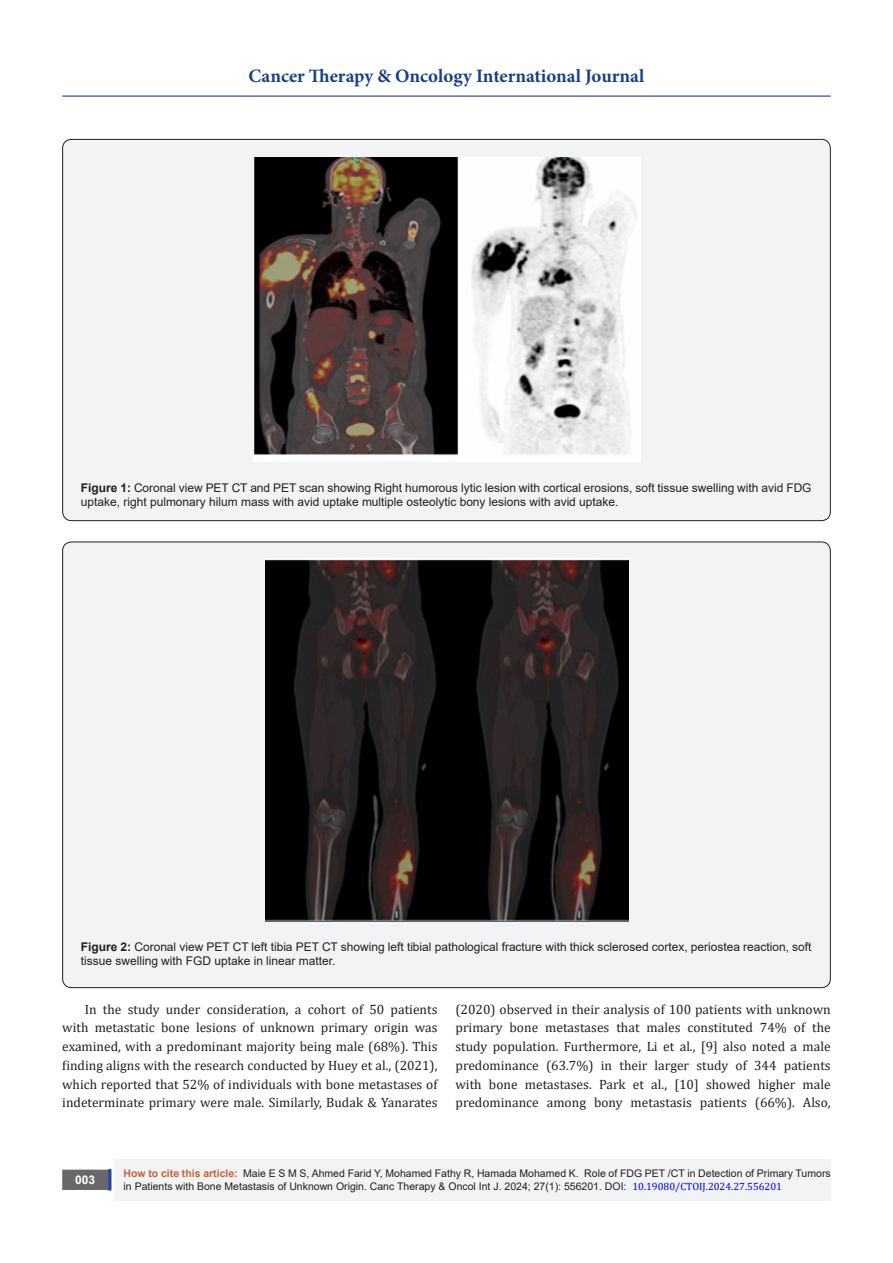
<style>
.page{position:relative;width:893px;height:1263px;background:#fff}
.page>*{position:absolute;margin:0;border:0;box-sizing:border-box;transform-origin:0 0}
.t1{font:700 18.9px "Minion Pro";color:#183f89}
.t2{font:13.5px/18.8px "Cambria";color:#231f20;text-align:justify}
.t3{font:12px/14.4px "Arial";color:#231f20}
.t4{font:700 12px "Arial";color:#fff}
.t5{font:10.5px/12.6px "Arial";color:#231f20}
.s1{font-weight:700}
.s2{font-weight:700;color:#ca6035}
.s3{color:#00f}
.s4{font-family:"Cambria";color:#00f}
</style>
<div class="page">
<div style="left:63px;top:1170px;width:44px;height:19px;background:#68676a"></div>
<div style="left:62px;top:1169px;width:46px;height:21px;border:2px solid #68676a"></div>
<div style="left:108px;top:1169px;width:3px;height:21px;background:#1c6d90;border:2px solid #253f8e"></div>
<hr style="left:62px;top:96px;width:769px;height:1px;background:#253f8e">
<div style="left:115px;top:1159px;width:716px;height:41px;background:#f2f3f4"></div>
<div style="left:63px;top:139px;width:767px;height:382px;background:#f2f3f4;border-radius:9px"></div>
<img style="left:254px;top:158px;width:386px;height:303px">
<div style="left:63px;top:542px;width:767px;height:446px;background:#f2f3f4;border-radius:9px"></div>
<img style="left:266px;top:560px;width:362px;height:361px">
<h1 class="t1" style="left:249px;top:63px;width:397px">Cancer Therapy &amp; Oncology International Journal</h1>
<p class="t3" style="left:81px;top:480px;width:732px"><span class="s1">Figure 1:</span> Coronal view PET CT and PET scan showing Right humorous lytic lesion with cortical erosions, soft tissue swelling with avid FDG uptake, right pulmonary hilum mass with avid uptake multiple osteolytic bony lesions with avid uptake.</p>
<p class="t3" style="left:81px;top:939px;width:732px"><span class="s1">Figure 2:</span> Coronal view PET CT left tibia PET CT showing left tibial pathological fracture with thick sclerosed cortex, periostea reaction, soft tissue swelling with FGD uptake in linear matter.</p>
<p class="t2" style="left:62px;top:999px;width:377px;text-indent:22px">In the study under consideration, a cohort of 50 patients with metastatic bone lesions of unknown primary origin was examined, with a predominant majority being male (68%). This finding aligns with the research conducted by Huey et al., (2021), which reported that 52% of individuals with bone metastases of indeterminate primary were male. Similarly, Budak &amp; Yanarates</p>
<p class="t2" style="left:455px;top:999px;width:377px">(2020) observed in their analysis of 100 patients with unknown primary bone metastases that males constituted 74% of the study population. Furthermore, Li et al., [9] also noted a male predominance (63.7%) in their larger study of 344 patients with bone metastases. Park et al., [10] showed higher male predominance among bony metastasis patients (66%). Also,</p>
<p class="t4" style="left:75px;top:1171px;width:22px">003</p>
<p class="t5" style="left:124px;top:1167px;width:709px"><span class="s2">How to cite this article:</span> Maie E S M S, Ahmed Farid Y, Mohamed Fathy R, Hamada Mohamed K. Role of FDG PET /CT in Detection of Primary Tumors in Patients with Bone Metastasis of Unknown Origin. Canc Therapy &amp; Oncol Int J. 2024; 27(1): 556201. DOI<span class="s3">:</span> <span class="s4">10.19080/CTOIJ.2024.27.556201</span></p>
</div>
